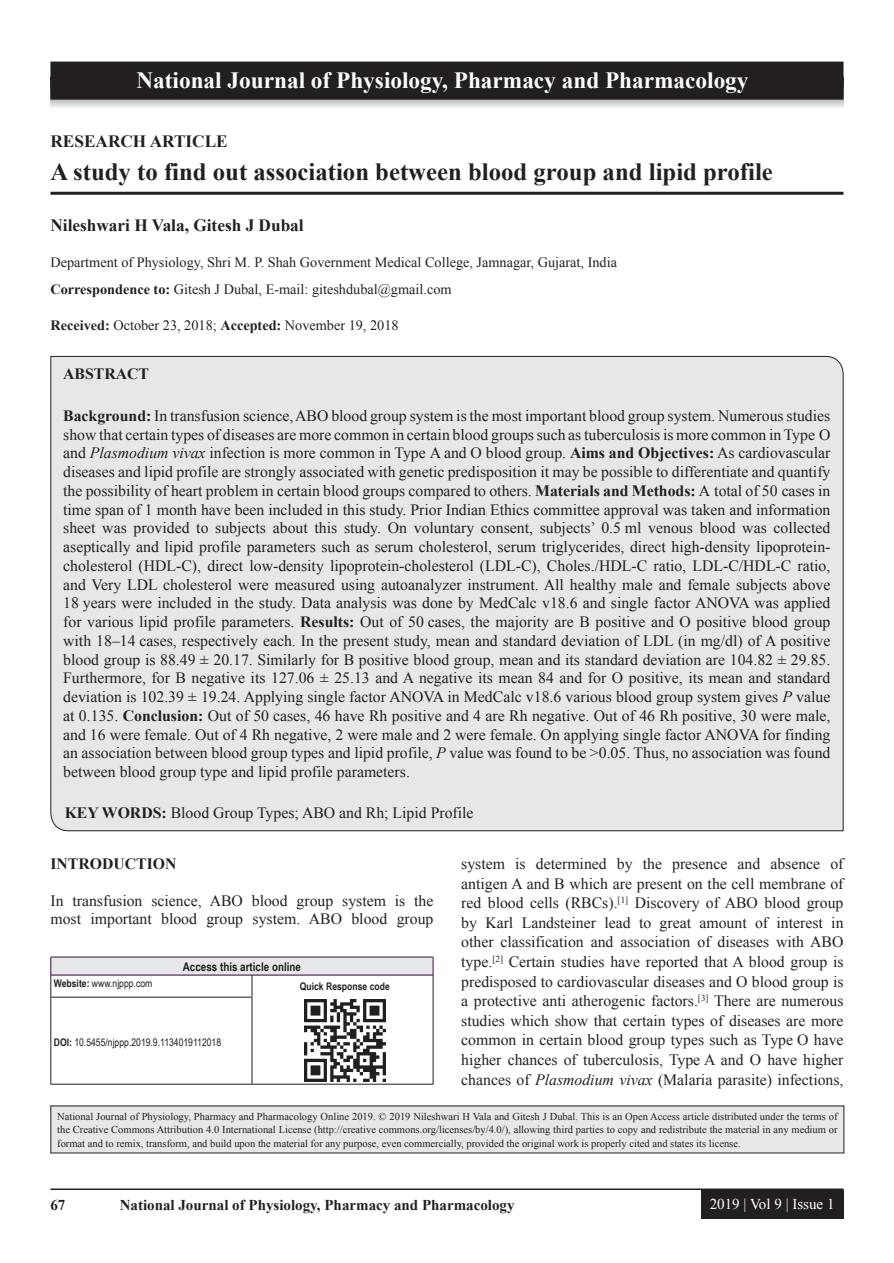
<style>
.page{position:relative;width:894px;height:1263px;background:#fff}
.page>*{position:absolute;margin:0;border:0;box-sizing:border-box;transform-origin:0 0}
.AT{font:700 24.75px "Times New Roman";color:#231f20}
.JN_1{font:700 23.25px "Times New Roman";color:#fff}
.AU{font:700 17.25px "Times New Roman";color:#231f20}
.AH{font:700 17.25px "Times New Roman";color:#231f20}
.ABS{font:15.75px/18.8px "Times New Roman";color:#231f20;text-align:justify}
.TX{font:15.75px/19.6px "Times New Roman";color:#231f20}
.KWD{font:15.75px "Times New Roman";color:#231f20}
.ABSH{font:700 15.75px "Times New Roman";color:#231f20}
.RF{font:700 15px "Times New Roman";color:#231f20}
.RF_VOL{font:15px "Times New Roman";color:#fff}
.AFF{font:14.25px "Times New Roman";color:#231f20}
.ADD{font:14.25px "Times New Roman";color:#231f20}
.AAO{font:700 12px "Arial Narrow";color:#231f20}
.JN_TX{font:10.5px/13.5px "Times New Roman";color:#231f20;text-align:justify}
.Web{font:10.5px "Arial Narrow";color:#231f20}
.QR{font:700 10.5px "Arial Narrow";color:#231f20}
.s1{font-weight:700}
.s2{font-style:italic}
</style>
<div class="page">
<hr style="left:50px;top:1188px;width:793px;height:2px;background:#231f20">
<div style="left:700px;top:1190px;width:143px;height:28px;background:#231f20"></div>
<hr style="left:50px;top:192px;width:793px;height:3px;background:#231f20">
<div style="left:50px;top:356px;width:793px;height:475px;background:#e6e7e9"></div>
<div style="left:51px;top:957px;width:382px;height:18px;background:#e6e7e9"></div>
<hr style="left:51px;top:974px;width:201px;height:1px;background:#3e083e">
<hr style="left:252px;top:974px;width:181px;height:1px;background:#3e083e">
<svg style="left:50px;top:957px;width:2px;height:39px"></svg>
<svg style="left:251px;top:975px;width:1px;height:21px"></svg>
<hr style="left:50px;top:996px;width:202px;height:1px;background:#231f20">
<hr style="left:50px;top:997px;width:1px;height:86px;background:#231f20">
<hr style="left:251px;top:997px;width:1px;height:86px;background:#231f20">
<hr style="left:50px;top:1083px;width:202px;height:1px;background:#231f20">
<svg style="left:432px;top:957px;width:1px;height:40px"></svg>
<hr style="left:432px;top:997px;width:1px;height:86px;background:#231f20">
<hr style="left:252px;top:1083px;width:181px;height:1px;background:#231f20">
<hr style="left:51px;top:956px;width:201px;height:1px;background:#3e083e">
<hr style="left:252px;top:956px;width:181px;height:1px;background:#3e083e">
<img style="left:304px;top:1000px;width:81px;height:81px">
<div style="left:51px;top:1106px;width:792px;height:47px;background:#e6e7e9"></div>
<svg style="left:51px;top:100px;width:792px;height:8px"></svg>
<div style="left:51px;top:62px;width:791px;height:37px;background:#231f20"></div>
<div style="left:50px;top:62px;width:793px;height:38px;border:2px solid #231f20"></div>
<p class="JN_1" style="left:136px;top:65px;width:613px">National Journal of Physiology, Pharmacy and Pharmacology</p>
<p class="AH" style="left:50px;top:129px;width:179px">RESEARCH ARTICLE</p>
<p class="AT" style="left:50px;top:154px;width:723px">A study to find out association between blood group and lipid profile</p>
<p class="AU" style="left:50px;top:213px;width:255px">Nileshwari H Vala, Gitesh J Dubal</p>
<p class="AFF" style="left:50px;top:252px;width:568px">Department of Physiology, Shri M. P. Shah Government Medical College, Jamnagar, Gujarat, India</p>
<p class="ADD" style="left:50px;top:279px;width:402px"><span class="s1">Correspondence to:</span> Gitesh J Dubal, E-mail: giteshdubal@gmail.com</p>
<p class="AFF" style="left:50px;top:315px;width:349px"><span class="s1">Received:</span> October 23, 2018; <span class="s1">Accepted:</span> November 19, 2018</p>
<p class="ABSH" style="left:63px;top:363px;width:87px">ABSTRACT</p>
<p class="ABS" style="left:63px;top:406px;width:768px"><span class="s1">Background:</span> In transfusion science, ABO blood group system is the most important blood group system. Numerous studies show that certain types of diseases are more common in certain blood groups such as tuberculosis is more common in Type O and <span class="s2">Plasmodium vivax</span> infection is more common in Type A and O blood group. <span class="s1">Aims and Objectives:</span> As cardiovascular diseases and lipid profile are strongly associated with genetic predisposition it may be possible to differentiate and quantify the possibility of heart problem in certain blood groups compared to others. <span class="s1">Materials and Methods:</span> A total of 50 cases in time span of 1 month have been included in this study. Prior Indian Ethics committee approval was taken and information sheet was provided to subjects about this study. On voluntary consent, subjects’ 0.5 ml venous blood was collected aseptically and lipid profile parameters such as serum cholesterol, serum triglycerides, direct high-density lipoprotein&shy;cholesterol (HDL-C), direct low-density lipoprotein-cholesterol (LDL-C), Choles./HDL-C ratio, LDL-C/HDL-C ratio, and Very LDL cholesterol were measured using autoanalyzer instrument. All healthy male and female subjects above 18 years were included in the study. Data analysis was done by MedCalc v18.6 and single factor ANOVA was applied for various lipid profile parameters. <span class="s1">Results:</span> Out of 50 cases, the majority are B positive and O positive blood group with 18–14 cases, respectively each. In the present study, mean and standard deviation of LDL (in mg/dl) of A positive blood group is 88.49 ± 20.17. Similarly for B positive blood group, mean and its standard deviation are 104.82 ± 29.85.<br>Furthermore, for B negative its 127.06 ± 25.13 and A negative its mean 84 and for O positive, its mean and standard deviation is 102.39 ± 19.24. Applying single factor ANOVA in MedCalc v18.6 various blood group system gives <span class="s2">P</span> value at 0.135. <span class="s1">Conclusion:</span> Out of 50 cases, 46 have Rh positive and 4 are Rh negative. Out of 46 Rh positive, 30 were male, and 16 were female. Out of 4 Rh negative, 2 were male and 2 were female. On applying single factor ANOVA for finding an association between blood group types and lipid profile, <span class="s2">P</span> value was found to be &gt;0.05. Thus, no association was found between blood group type and lipid profile parameters.</p>
<p class="KWD" style="left:65px;top:802px;width:410px"><span class="s1">KEY WORDS:</span> Blood Group Types; ABO and Rh; Lipid Profile</p>
<h1 class="ABSH" style="left:50px;top:852px;width:128px">INTRODUCTION</h1>
<p class="TX" style="left:50px;top:890px;width:384px;line-height:18.8px">In transfusion science, ABO blood group system is the most important blood group system. ABO blood group</p>
<p class="AAO" style="left:183px;top:957px;width:120px">Access this article online</p>
<p class="Web" style="left:54px;top:975px;width:100px"><span class="s1">Website:</span> www.njppp.com</p>
<p class="QR" style="left:300px;top:978px;width:91px">Quick Response code</p>
<p class="TX" style="left:461px;top:853px;width:383px;text-align:justify">system is determined by the presence and absence of antigen A and B which are present on the cell membrane of red blood cells (RBCs).<sup>[1]</sup> Discovery of ABO blood group by Karl Landsteiner lead to great amount of interest in other classification and association of diseases with ABO type.<sup>[2]</sup> Certain studies have reported that A blood group is predisposed to cardiovascular diseases and O blood group is a protective anti atherogenic factors.<sup>[3]</sup> There are numerous studies which show that certain types of diseases are more common in certain blood group types such as Type O have higher chances of tuberculosis, Type A and O have higher chances of <span class="s2">Plasmodium vivax</span> (Malaria parasite) infections,</p>
<p class="Web" style="left:54px;top:1035px;width:169px"><span class="s1">DOI:</span> 10.5455/njppp.2019.9.1134019112018</p>
<p class="JN_TX" style="left:57px;top:1109px;width:781px">National Journal of Physiology, Pharmacy and Pharmacology Online 2019. © 2019 Nileshwari H Vala and Gitesh J Dubal. This is an Open Access article distributed under the terms of the Creative Commons Attribution 4.0 International License (http://creative commons.org/licenses/by/4.0/), allowing third parties to copy and redistribute the material in any medium or format and to remix, transform, and build upon the material for any purpose, even commercially, provided the original work is properly cited and states its license.</p>
<p class="RF" style="left:50px;top:1194px;width:16px">67</p>
<p class="RF" style="left:120px;top:1194px;width:396px">National Journal of Physiology, Pharmacy and Pharmacology</p>
<p class="RF_VOL" style="left:709px;top:1194px;width:126px">2019 | Vol 9 | Issue 1</p>
</div>
